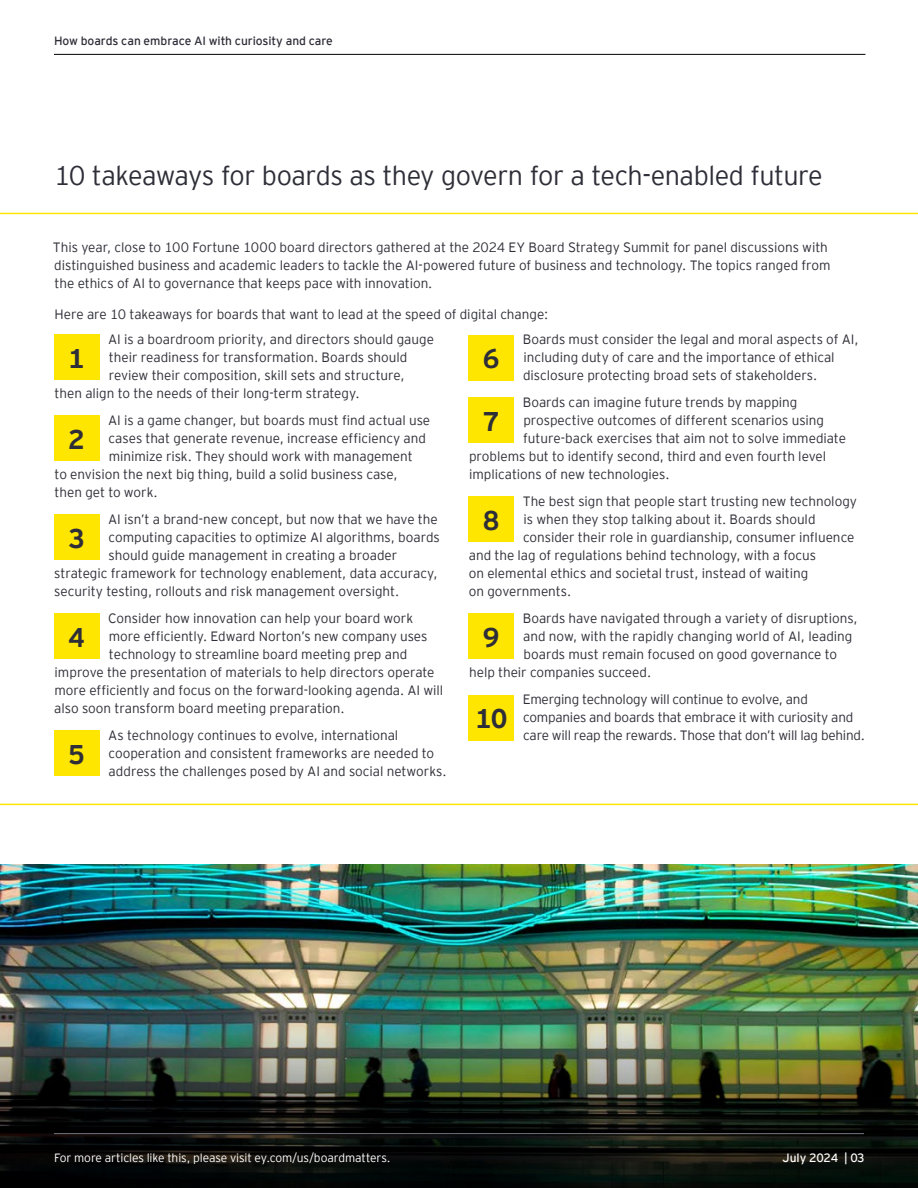
<style>
.page{position:relative;width:918px;height:1188px;background:#fff}
.page>*{position:absolute;margin:0;border:0;box-sizing:border-box;transform-origin:0 0}
.t1{font:300 27px "EY Interstate";letter-spacing:-.02em;color:#2e2e38}
.t2{font:700 27px "EY Interstate";color:#2e2e38}
.t3{font:300 13.5px/18px "EY Interstate";letter-spacing:-.005em;color:#2e2e38}
.t4{font:300 12px "EY Interstate";letter-spacing:-.01em;color:#fff}
.t5{font:12px "EY Interstate";letter-spacing:-.005em;color:#2e2e38}
.t6{font:12px "EY Interstate";letter-spacing:-.015em;color:#fff}
</style>
<div class="page">
<img style="left:0;top:864px;width:918px;height:143px">
<img style="left:0;top:1007px;width:918px;height:181px">
<div style="left:54px;top:334px;width:45px;height:46px;background:#ffe600"></div>
<div style="left:54px;top:415px;width:45px;height:46px;background:#ffe600"></div>
<div style="left:54px;top:515px;width:45px;height:45px;background:#ffe600"></div>
<div style="left:54px;top:614px;width:45px;height:45px;background:#ffe600"></div>
<div style="left:54px;top:731px;width:45px;height:45px;background:#ffe600"></div>
<div style="left:469px;top:335px;width:45px;height:45px;background:#ffe600"></div>
<div style="left:469px;top:397px;width:45px;height:46px;background:#ffe600"></div>
<div style="left:469px;top:497px;width:45px;height:45px;background:#ffe600"></div>
<div style="left:469px;top:614px;width:45px;height:45px;background:#ffe600"></div>
<div style="left:469px;top:695px;width:45px;height:45px;background:#ffe600"></div>
<hr style="left:0;top:213px;width:918px;height:1px;background:#ffe600">
<hr style="left:0;top:804px;width:918px;height:1px;background:#ffe600">
<hr style="left:54px;top:54px;width:811px;height:1px;background:#000">
<hr style="left:54px;top:1133px;width:810px;height:1px;background:#747480">
<p class="t5" style="left:54px;top:32px;width:280px">How boards can embrace AI with curiosity and care</p>
<h1 class="t1" style="left:54px;top:156px;width:770px">10 takeaways for boards as they govern for a tech-enabled future</h1>
<p class="t3" style="left:53px;top:237px;width:779px">This year, close to 100 Fortune 1000 board directors gathered at the 2024 EY Board Strategy Summit for panel discussions with distinguished business and academic leaders to tackle the AI-powered future of business and technology. The topics ranged from the ethics of AI to governance that keeps pace with innovation.</p>
<p class="t3" style="left:55px;top:305px;width:495px">Here are 10 takeaways for boards that want to lead at the speed of digital change:</p>
<h1 class="t2" style="left:68px;top:339px;width:18px">1</h1>
<p class="t3" style="left:108px;top:330px;width:327px">AI is a boardroom priority, and directors should gauge</p>
<p class="t3" style="left:109px;top:348px;width:300px">their readiness for transformation. Boards should</p>
<p class="t3" style="left:109px;top:366px;width:297px">review their composition, skill sets and structure,</p>
<p class="t3" style="left:55px;top:384px;width:306px">then align to the needs of their long-term strategy.</p>
<h1 class="t2" style="left:68px;top:420px;width:18px">2</h1>
<p class="t3" style="left:523px;top:330px;width:337px">Boards must consider the legal and moral aspects of AI, including duty of care and the importance of ethical disclosure protecting broad sets of stakeholders.</p>
<h1 class="t2" style="left:483px;top:339px;width:18px">6</h1>
<p class="t3" style="left:523px;top:393px;width:276px">Boards can imagine future trends by mapping</p>
<p class="t3" style="left:523px;top:411px;width:302px">prospective outcomes of different scenarios using</p>
<p class="t3" style="left:523px;top:429px;width:324px">future-back exercises that aim not to solve immediate</p>
<p class="t3" style="left:469px;top:447px;width:359px">problems but to identify second, third and even fourth level</p>
<p class="t3" style="left:469px;top:465px;width:202px">implications of new technologies.</p>
<h1 class="t2" style="left:483px;top:501px;width:18px">8</h1>
<h1 class="t2" style="left:483px;top:402px;width:18px">7</h1>
<p class="t3" style="left:108px;top:411px;width:324px">AI is a game changer, but boards must find actual use</p>
<p class="t3" style="left:109px;top:429px;width:319px">cases that generate revenue, increase efficiency and</p>
<p class="t3" style="left:109px;top:447px;width:306px">minimize risk. They should work with management</p>
<p class="t3" style="left:55px;top:465px;width:345px">to envision the next big thing, build a solid business case,</p>
<p class="t3" style="left:55px;top:483px;width:104px">then get to work.</p>
<h1 class="t2" style="left:68px;top:519px;width:18px">3</h1>
<p class="t3" style="left:523px;top:492px;width:336px">The best sign that people start trusting new technology</p>
<p class="t3" style="left:524px;top:510px;width:294px">is when they stop talking about it. Boards should</p>
<p class="t3" style="left:523px;top:528px;width:333px">consider their role in guardianship, consumer influence</p>
<p class="t3" style="left:469px;top:546px;width:349px">and the lag of regulations behind technology, with a focus</p>
<p class="t3" style="left:469px;top:564px;width:341px">on elemental ethics and societal trust, instead of waiting</p>
<p class="t3" style="left:469px;top:582px;width:104px">on governments.</p>
<h1 class="t2" style="left:483px;top:618px;width:18px">9</h1>
<p class="t3" style="left:108px;top:510px;width:331px">AI isn’t a brand-new concept, but now that we have the</p>
<p class="t3" style="left:109px;top:528px;width:333px">computing capacities to optimize AI algorithms, boards</p>
<p class="t3" style="left:109px;top:546px;width:290px">should guide management in creating a broader</p>
<p class="t3" style="left:54px;top:564px;width:385px">strategic framework for technology enablement, data accuracy,</p>
<p class="t3" style="left:54px;top:582px;width:347px">security testing, rollouts and risk management oversight.</p>
<h1 class="t2" style="left:68px;top:618px;width:18px">4</h1>
<p class="t3" style="left:108px;top:609px;width:306px">Consider how innovation can help your board work</p>
<p class="t3" style="left:109px;top:627px;width:320px">more efficiently. Edward Norton’s new company uses</p>
<p class="t3" style="left:109px;top:645px;width:300px">technology to streamline board meeting prep and</p>
<p class="t3" style="left:55px;top:663px;width:381px">improve the presentation of materials to help directors operate</p>
<p class="t3" style="left:54px;top:681px;width:390px">more efficiently and focus on the forward-looking agenda. AI will</p>
<p class="t3" style="left:54px;top:699px;width:292px">also soon transform board meeting preparation.</p>
<h1 class="t2" style="left:68px;top:735px;width:18px">5</h1>
<p class="t3" style="left:523px;top:609px;width:336px">Boards have navigated through a variety of disruptions,</p>
<p class="t3" style="left:523px;top:627px;width:331px">and now, with the rapidly changing world of AI, leading</p>
<p class="t3" style="left:524px;top:645px;width:315px">boards must remain focused on good governance to</p>
<p class="t3" style="left:469px;top:663px;width:184px">help their companies succeed.</p>
<h1 class="t2" style="left:475px;top:699px;width:34px">10</h1>
<p class="t3" style="left:523px;top:690px;width:344px">Emerging technology will continue to evolve, and companies and boards that embrace it with curiosity and care will reap the rewards. Those that don’t will lag behind.</p>
<p class="t3" style="left:108px;top:726px;width:340px">As technology continues to evolve, international cooperation and consistent frameworks are needed to address the challenges posed by AI and social networks.</p>
<p class="t4" style="left:54px;top:1149px;width:338px">For more articles like this, please visit ey.com/us/boardmatters.</p>
<p class="t6" style="left:783px;top:1149px;width:84px">July 2024 | 03</p>
</div>
